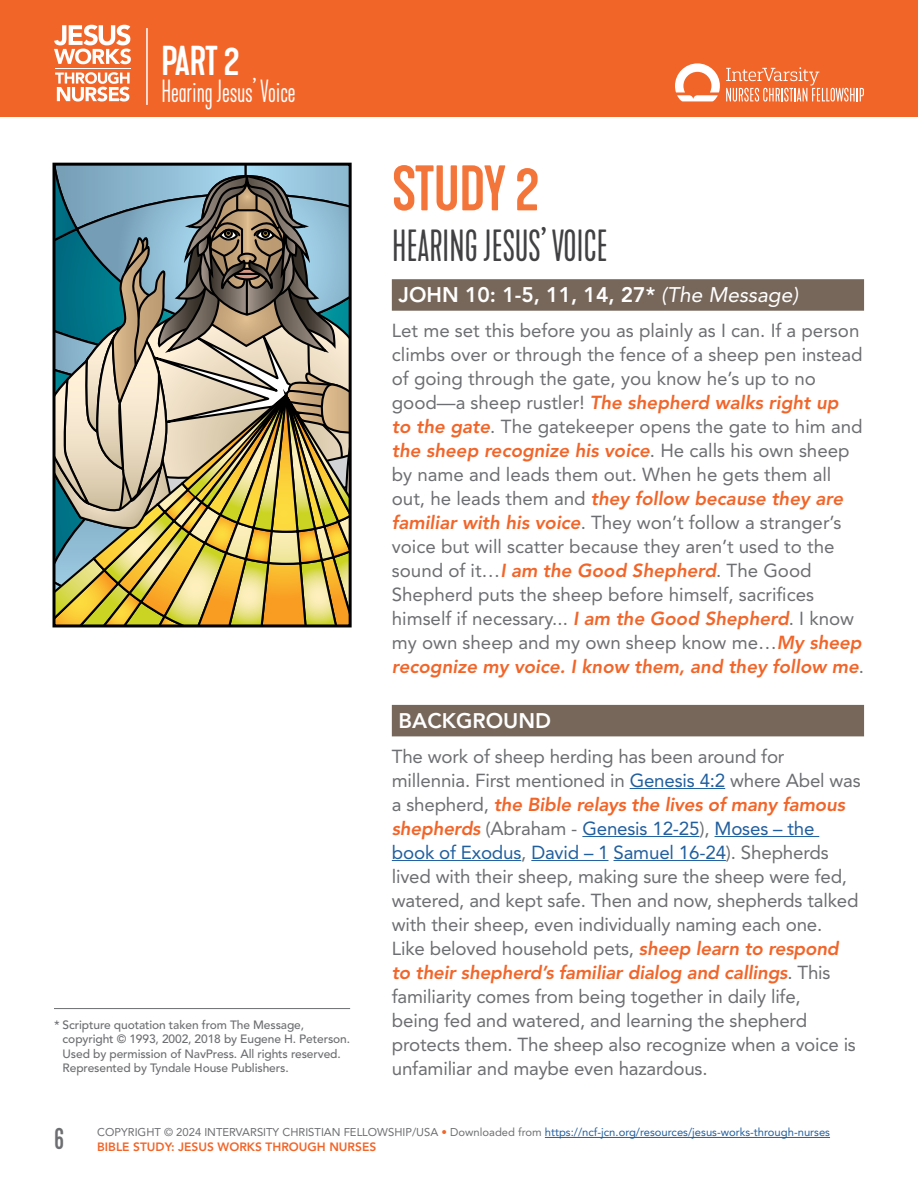
<style>
.page{position:relative;width:918px;height:1188px;background:#fff}
.page>*{position:absolute;margin:0;border:0;box-sizing:border-box;transform-origin:0 0}
.t1{font:60px "Kapra Neue Pro Medium Rounded";letter-spacing:-.02em;color:#f4753a}
.t2{font:42px "Kapra Neue Pro Light Condensed Rounded";letter-spacing:-.01em;color:#414042}
.t3{font:39px "Kapra Neue Pro Medium Rounded";color:#fff}
.t4{font:30px "Kapra Neue Pro Extra Light Condensed Rounded";letter-spacing:-.01em;color:#fff}
.t5{font:30px "Kapra Neue Pro Regular Condensed Rounded";color:#6d6e71}
.t6{font:800 21px "Avenir LT Std";color:#fff}
.t7{font:18.75px/24px "Avenir LT Std";letter-spacing:-.01em;color:#6d6e71}
.t8{font:500 12px/14.2px "Avenir LT Std";letter-spacing:-.01em;color:#6d6e71}
.t9{font:800 12px "Avenir LT Std";color:#f26529}
.t10{font:11.25px "Avenir LT Std";color:#6d6e71}
.s1{font-weight:400;font-style:italic}
.s2{font-weight:800;font-style:italic;color:#f26529}
.s3{color:#215e9e}
.s4{color:#f26529}
</style>
<div class="page">
<hr style="left:545px;top:1137px;width:285px;height:1px;background:#215e9e">
<hr style="left:54px;top:1008px;width:296px;height:1px;background:#6d6e71">
<div style="left:0;top:0;width:918px;height:117px;background:#f26529"></div>
<hr style="left:146px;top:28px;width:2px;height:77px;background:#fff">
<svg style="left:675px;top:63px;width:45px;height:38px"></svg>
<svg style="left:726px;top:67px;width:138px;height:35px"></svg>
<svg style="left:54px;top:25px;width:77px;height:39px"></svg>
<svg style="left:55px;top:72px;width:75px;height:30px"></svg>
<hr style="left:55px;top:68px;width:76px;height:1px;background:#fff">
<svg style="left:56px;top:167px;width:292px;height:456px"></svg>
<div style="left:52px;top:163px;width:300px;height:464px;border:3px solid #000"></div>
<div style="left:392px;top:279px;width:472px;height:32px;background:#77675a"></div>
<div style="left:392px;top:705px;width:472px;height:31px;background:#77675a"></div>
<hr style="left:630px;top:788px;width:95px;height:1px;background:#215e9e">
<hr style="left:582px;top:836px;width:117px;height:1px;background:#215e9e">
<hr style="left:715px;top:836px;width:104px;height:1px;background:#215e9e">
<hr style="left:392px;top:860px;width:129px;height:1px;background:#215e9e">
<hr style="left:531px;top:860px;width:78px;height:1px;background:#215e9e">
<hr style="left:614px;top:860px;width:112px;height:1px;background:#215e9e">
<h3 class="t3" style="left:161px;top:38px;width:80px">PART 2</h3>
<h3 class="t4" style="left:161px;top:74px;width:136px">Hearing Jesus’ Voice</h3>
<p class="t8" style="left:63px;top:1018px;width:289px;text-indent:-9px">* Scripture quotation taken from The Message, copyright © 1993, 2002, 2018 by Eugene H. Peterson.<br>Used by permission of NavPress. All rights reserved.<br>Represented by Tyndale House Publishers.</p>
<h1 class="t1" style="left:392px;top:152px;width:149px">STUDY 2</h1>
<h2 class="t2" style="left:392px;top:221px;width:218px">HEARING JESUS’ VOICE</h2>
<p class="t6" style="left:399px;top:283px;width:401px">JOHN 10: 1-5, 11, 14, 27* <span class="s1">(The Message)</span></p>
<p class="t7" style="left:392px;top:319px;width:474px">Let me set this before you as plainly as I can. If a person climbs over or through the fence of a sheep pen instead of going through the gate, you know he’s up to no good—a sheep rustler! <span class="s2">The shepherd walks right up<br>to the gate</span>. The gatekeeper opens the gate to him and <span class="s2">the sheep recognize his voice</span>. He calls his own sheep by name and leads them out. When he gets them all out, he leads them and <span class="s2">they follow because they are familiar with his voice</span>. They won’t follow a stranger’s voice but will scatter because they aren’t used to the sound of it…<span class="s2">I am the Good Shepherd</span>. The Good Shepherd puts the sheep before himself, sacrifices himself if necessary... <span class="s2">I am the Good Shepherd</span>. I know my own sheep and my own sheep know me…<span class="s2">My sheep recognize my voice. I know them, and they follow me</span>.</p>
<p class="t6" style="left:399px;top:708px;width:154px">BACKGROUND</p>
<p class="t7" style="left:392px;top:744px;width:471px">The work of sheep herding has been around for millennia. First mentioned in <span class="s3">Genesis 4:2</span> where Abel was a shepherd, <span class="s2">the Bible relays the lives of many famous shepherds</span> (Abraham - <span class="s3">Genesis 12-25</span>), <span class="s3">Moses – the book of Exodus</span>, <span class="s3">David – 1 Samuel 16-24</span>). Shepherds lived with their sheep, making sure the sheep were fed, watered, and kept safe. Then and now, shepherds talked with their sheep, even individually naming each one.<br>Like beloved household pets, <span class="s2">sheep learn to respond to their shepherd’s familiar dialog and callings</span>. This familiarity comes from being together in daily life,<br>being fed and watered, and learning the shepherd protects them. The sheep also recognize when a voice is unfamiliar and maybe even hazardous.</p>
<h3 class="t5" style="left:54px;top:1120px;width:12px">6</h3>
<p class="t10" style="left:97px;top:1126px;width:734px">COPYRIGHT © 2024 INTERVARSITY CHRISTIAN FELLOWSHIP/USA <span class="s4">•</span> Downloaded from <span class="s3">https://ncf-jcn.org/resources/jesus-works-through-nurses</span></p>
<p class="t9" style="left:97px;top:1140px;width:281px">BIBLE STUDY: JESUS WORKS THROUGH NURSES</p>
</div>
